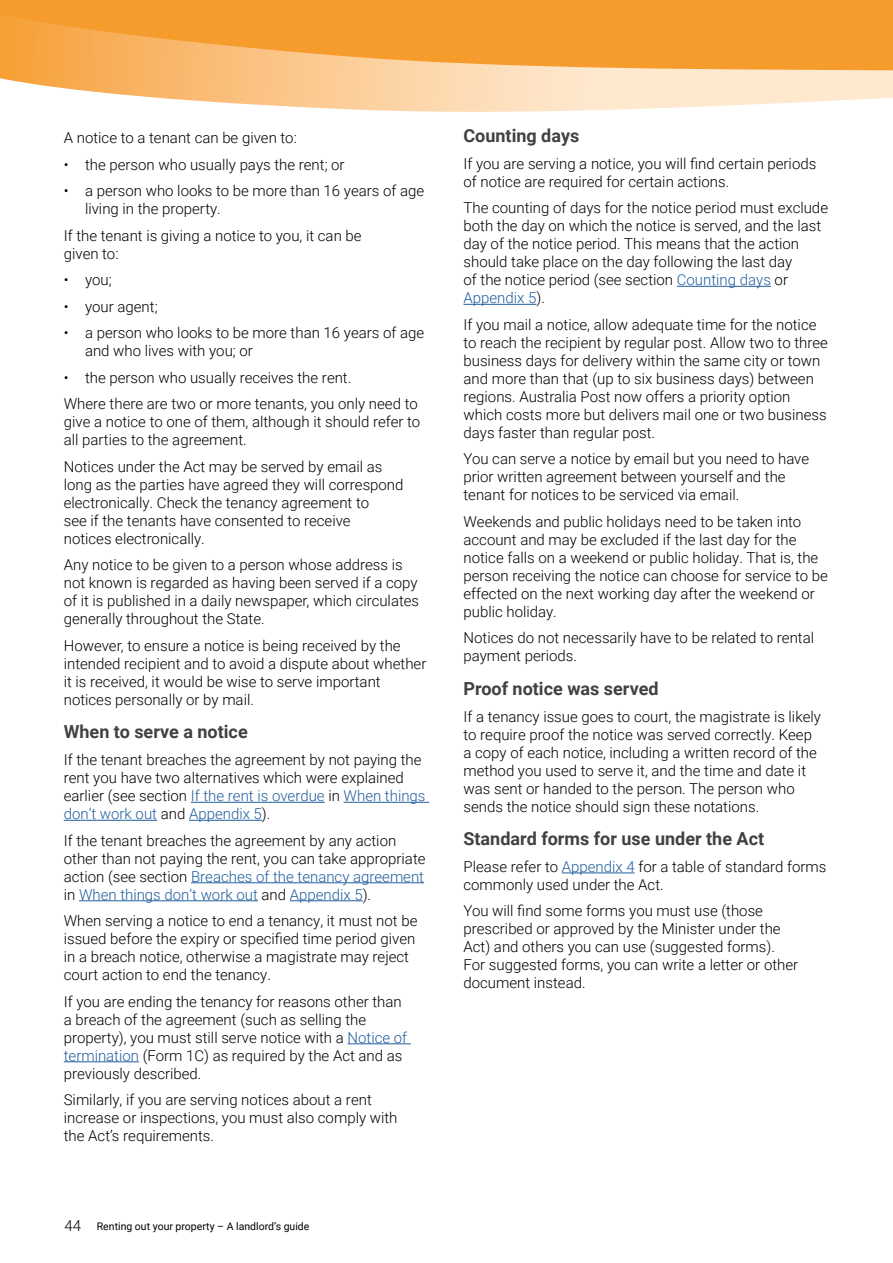
<style>
.page{position:relative;width:893px;height:1263px;background:#fff}
.page>*{position:absolute;margin:0;border:0;box-sizing:border-box;transform-origin:0 0}
.Heading_3{font:700 18px "Roboto";color:#414042}
.Body_Copy{font:300 15px/18px "Roboto";color:#000}
.t1{font:10.5px "Roboto";color:#000}
.s1{color:#215e9e}
.s2{font-weight:300;font-size:15px}
</style>
<div class="page">
<svg style="left:0;top:0;width:893px;height:112px;background:#f8b869"></svg>
<hr style="left:191px;top:802px;width:134px;height:1px;background:#215e9e">
<hr style="left:344px;top:802px;width:85px;height:1px;background:#215e9e">
<hr style="left:64px;top:820px;width:93px;height:1px;background:#215e9e">
<hr style="left:189px;top:820px;width:73px;height:1px;background:#215e9e">
<hr style="left:191px;top:882px;width:233px;height:1px;background:#215e9e">
<hr style="left:79px;top:900px;width:179px;height:1px;background:#215e9e">
<hr style="left:290px;top:900px;width:73px;height:1px;background:#215e9e">
<hr style="left:348px;top:1043px;width:63px;height:1px;background:#215e9e">
<hr style="left:64px;top:1061px;width:75px;height:1px;background:#215e9e">
<hr style="left:677px;top:286px;width:94px;height:1px;background:#215e9e">
<hr style="left:463px;top:304px;width:73px;height:1px;background:#215e9e">
<hr style="left:562px;top:872px;width:73px;height:1px;background:#215e9e">
<p class="Body_Copy" style="left:64px;top:128px;width:235px">A notice to a tenant can be given to:</p>
<p class="Body_Copy" style="left:64px;top:155px;width:282px">• the person who usually pays the rent; or</p>
<p class="Body_Copy" style="left:85px;top:181px;width:341px;text-indent:-21px">• a person who looks to be more than 16 years of age living in the property.</p>
<p class="Body_Copy" style="left:64px;top:226px;width:299px">If the tenant is giving a notice to you, it can be given to:</p>
<p class="Body_Copy" style="left:64px;top:270px;width:49px">• you;</p>
<p class="Body_Copy" style="left:64px;top:297px;width:95px">• your agent;</p>
<p class="Body_Copy" style="left:85px;top:323px;width:341px;text-indent:-21px">• a person who looks to be more than 16 years of age and who lives with you; or</p>
<p class="Body_Copy" style="left:64px;top:368px;width:289px">• the person who usually receives the rent.</p>
<p class="Body_Copy" style="left:64px;top:394px;width:358px">Where there are two or more tenants, you only need to give a notice to one of them, although it should refer to all parties to the agreement.</p>
<p class="Body_Copy" style="left:64px;top:457px;width:341px">Notices under the Act may be served by email as long as the parties have agreed they will correspond electronically. Check the tenancy agreement to<br>see if the tenants have consented to receive<br>notices electronically.</p>
<p class="Body_Copy" style="left:64px;top:555px;width:357px">Any notice to be given to a person whose address is not known is regarded as having been served if a copy of it is published in a daily newspaper, which circulates generally throughout the State.</p>
<p class="Body_Copy" style="left:64px;top:636px;width:364px">However, to ensure a notice is being received by the intended recipient and to avoid a dispute about whether it is received, it would be wise to serve important notices personally or by mail.</p>
<p class="Heading_3" style="left:64px;top:719px;width:185px">When to serve a notice</p>
<p class="Body_Copy" style="left:64px;top:750px;width:363px">If the tenant breaches the agreement by not paying the rent you have two alternatives which were explained earlier (see section <span class="s1">If the rent is overdue</span> in <span class="s1">When things don’t work out</span> and <span class="s1">Appendix 5</span>).</p>
<p class="Body_Copy" style="left:64px;top:831px;width:363px">If the tenant breaches the agreement by any action other than not paying the rent, you can take appropriate action (see section <span class="s1">Breaches of the tenancy agreement </span>in <span class="s1">When things don’t work out</span> and <span class="s1">Appendix 5</span>).</p>
<p class="Body_Copy" style="left:64px;top:911px;width:355px">When serving a notice to end a tenancy, it must not be issued before the expiry or specified time period given in a breach notice, otherwise a magistrate may reject court action to end the tenancy.</p>
<p class="Body_Copy" style="left:64px;top:992px;width:345px">If you are ending the tenancy for reasons other than a breach of the agreement (such as selling the property), you must still serve notice with a <span class="s1">Notice of termination</span> (Form 1C) as required by the Act and as previously described.</p>
<p class="Body_Copy" style="left:64px;top:1090px;width:335px">Similarly, if you are serving notices about a rent increase or inspections, you must also comply with the Act’s requirements.</p>
<p class="t1" style="left:65px;top:1219px;width:246px"><span class="s2">44</span> Renting out your property – A landlord’s guide</p>
<p class="Heading_3" style="left:463px;top:123px;width:117px">Counting days</p>
<p class="Body_Copy" style="left:463px;top:154px;width:354px">If you are serving a notice, you will find certain periods of notice are required for certain actions.</p>
<p class="Body_Copy" style="left:463px;top:198px;width:366px">The counting of days for the notice period must exclude both the day on which the notice is served, and the last day of the notice period. This means that the action should take place on the day following the last day<br>of the notice period (see section <span class="s1">Counting days</span> or <span class="s1">Appendix 5</span>).</p>
<p class="Body_Copy" style="left:463px;top:315px;width:366px">If you mail a notice, allow adequate time for the notice to reach the recipient by regular post. Allow two to three business days for delivery within the same city or town and more than that (up to six business days) between regions. Australia Post now offers a priority option which costs more but delivers mail one or two business days faster than regular post.</p>
<p class="Body_Copy" style="left:463px;top:449px;width:347px">You can serve a notice by email but you need to have prior written agreement between yourself and the tenant for notices to be serviced via email.</p>
<p class="Body_Copy" style="left:463px;top:512px;width:366px">Weekends and public holidays need to be taken into account and may be excluded if the last day for the notice falls on a weekend or public holiday. That is, the person receiving the notice can choose for service to be effected on the next working day after the weekend or public holiday.</p>
<p class="Body_Copy" style="left:463px;top:628px;width:352px">Notices do not necessarily have to be related to rental payment periods.</p>
<p class="Heading_3" style="left:463px;top:676px;width:197px">Proof notice was served</p>
<p class="Body_Copy" style="left:463px;top:707px;width:359px">If a tenancy issue goes to court, the magistrate is likely to require proof the notice was served correctly. Keep a copy of each notice, including a written record of the method you used to serve it, and the time and date it was sent or handed to the person. The person who sends the notice should sign these notations.</p>
<p class="Heading_3" style="left:463px;top:826px;width:302px">Standard forms for use under the Act</p>
<p class="Body_Copy" style="left:463px;top:857px;width:364px">Please refer to <span class="s1">Appendix 4</span> for a table of standard forms commonly used under the Act.</p>
<p class="Body_Copy" style="left:463px;top:901px;width:336px">You will find some forms you must use (those prescribed or approved by the Minister under the Act) and others you can use (suggested forms).<br>For suggested forms, you can write a letter or other document instead.</p>
</div>
